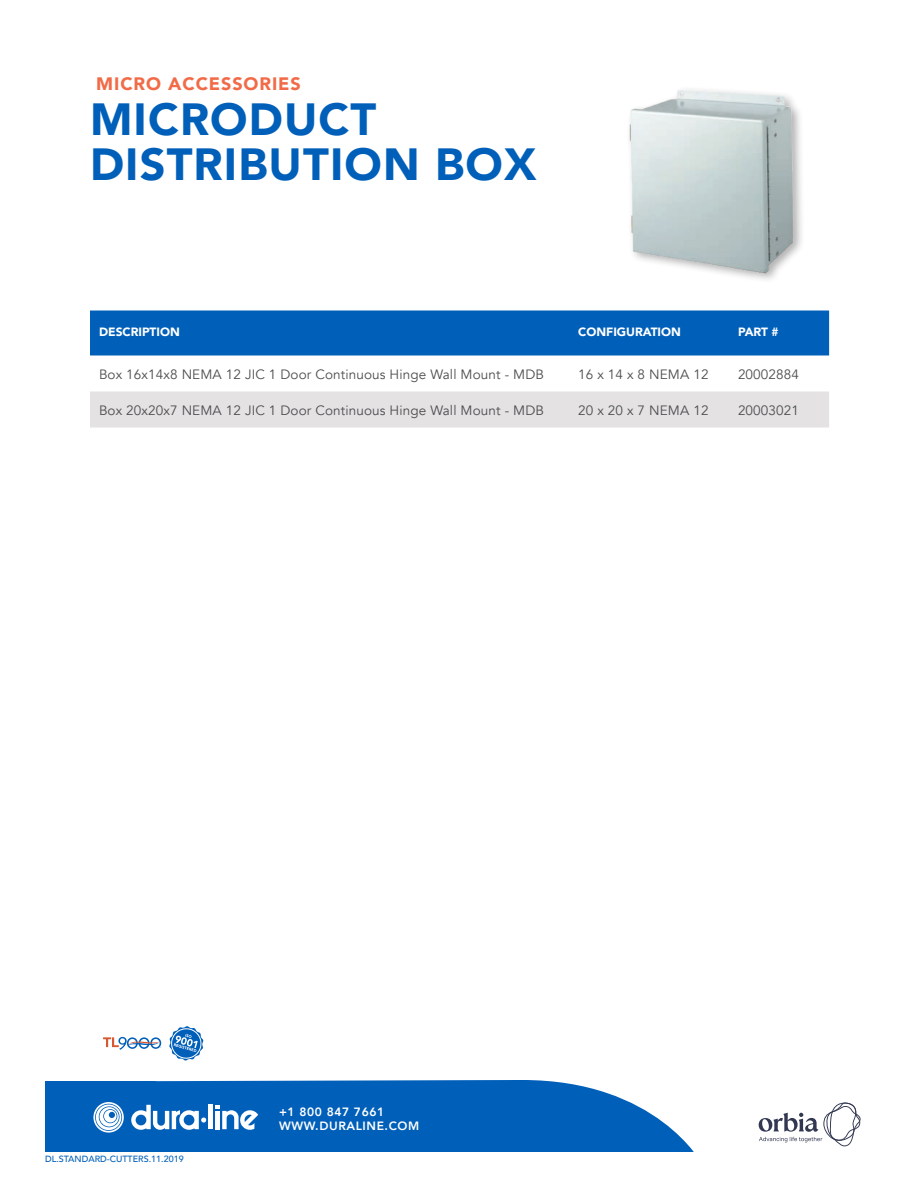
<style>
.page{position:relative;width:918px;height:1188px;background:#fff}
.page>*{position:absolute;margin:0;border:0;box-sizing:border-box;transform-origin:0 0}
.H1_Product_Name_Oran{font:900 45px/45px "Avenir";letter-spacing:.025em;color:#005fb9}
.Category_Orange_Micr{font:900 18px "Avenir";letter-spacing:.05em;color:#f16b48}
.Table_Body{font:13.5px "Avenir";letter-spacing:.01em;color:#4d4d4f}
.Table_Column_H2_Hori{font:900 12px "Avenir";color:#fff}
.t1{font:800 12px/14.4px "Avenir";letter-spacing:.05em;color:#fff}
.t2{font:500 9px "Avenir";color:#005fb9}
</style>
<div class="page">
<svg style="left:103px;top:1037px;width:59px;height:13px"></svg>
<svg style="left:169px;top:1026px;width:34px;height:35px"></svg>
<img style="left:629px;top:89px;width:173px;height:191px">
<div style="left:90px;top:310px;width:739px;height:46px;background:#005fb9"></div>
<div style="left:90px;top:392px;width:739px;height:36px;background:#e4e2e3"></div>
<svg style="left:90px;top:1080px;width:603px;height:71px;background:#1a6fc0"></svg>
<svg style="left:759px;top:1103px;width:102px;height:43px"></svg>
<svg style="left:45px;top:1082px;width:111px;height:99px;fill:#005fb9"></svg>
<svg style="left:93px;top:1102px;width:31px;height:31px"></svg>
<hr style="left:209px;top:1105px;width:4px;height:24px;background:#fff">
<svg style="left:131px;top:1105px;width:75px;height:25px"></svg>
<svg style="left:215px;top:1105px;width:43px;height:25px"></svg>
<p class="Category_Orange_Micr" style="left:96px;top:68px;width:206px">MICRO ACCESSORIES</p>
<p class="H1_Product_Name_Oran" style="left:90px;top:96px;width:448px">MICRODUCT<br>DISTRIBUTION BOX</p>
<p class="Table_Column_H2_Hori" style="left:99px;top:322px;width:82px">DESCRIPTION</p>
<p class="Table_Column_H2_Hori" style="left:578px;top:322px;width:104px">CONFIGURATION</p>
<p class="Table_Column_H2_Hori" style="left:738px;top:322px;width:42px">PART #</p>
<p class="Table_Body" style="left:99px;top:366px;width:447px">Box 16x14x8 NEMA 12 JIC 1 Door Continuous Hinge Wall Mount - MDB</p>
<p class="Table_Body" style="left:578px;top:366px;width:132px">16 x 14 x 8 NEMA 12</p>
<p class="Table_Body" style="left:738px;top:366px;width:62px">20002884</p>
<p class="Table_Body" style="left:99px;top:402px;width:447px">Box 20x20x7 NEMA 12 JIC 1 Door Continuous Hinge Wall Mount - MDB</p>
<p class="Table_Body" style="left:578px;top:402px;width:132px">20 x 20 x 7 NEMA 12</p>
<p class="Table_Body" style="left:738px;top:402px;width:62px">20003021</p>
<p class="t2" style="left:45px;top:1151px;width:140px">DL.STANDARD-CUTTERS.11.2019</p>
<p class="t1" style="left:279px;top:1105px;width:142px">+1 800 847 7661<br>WWW.DURALINE.COM</p>
</div>
